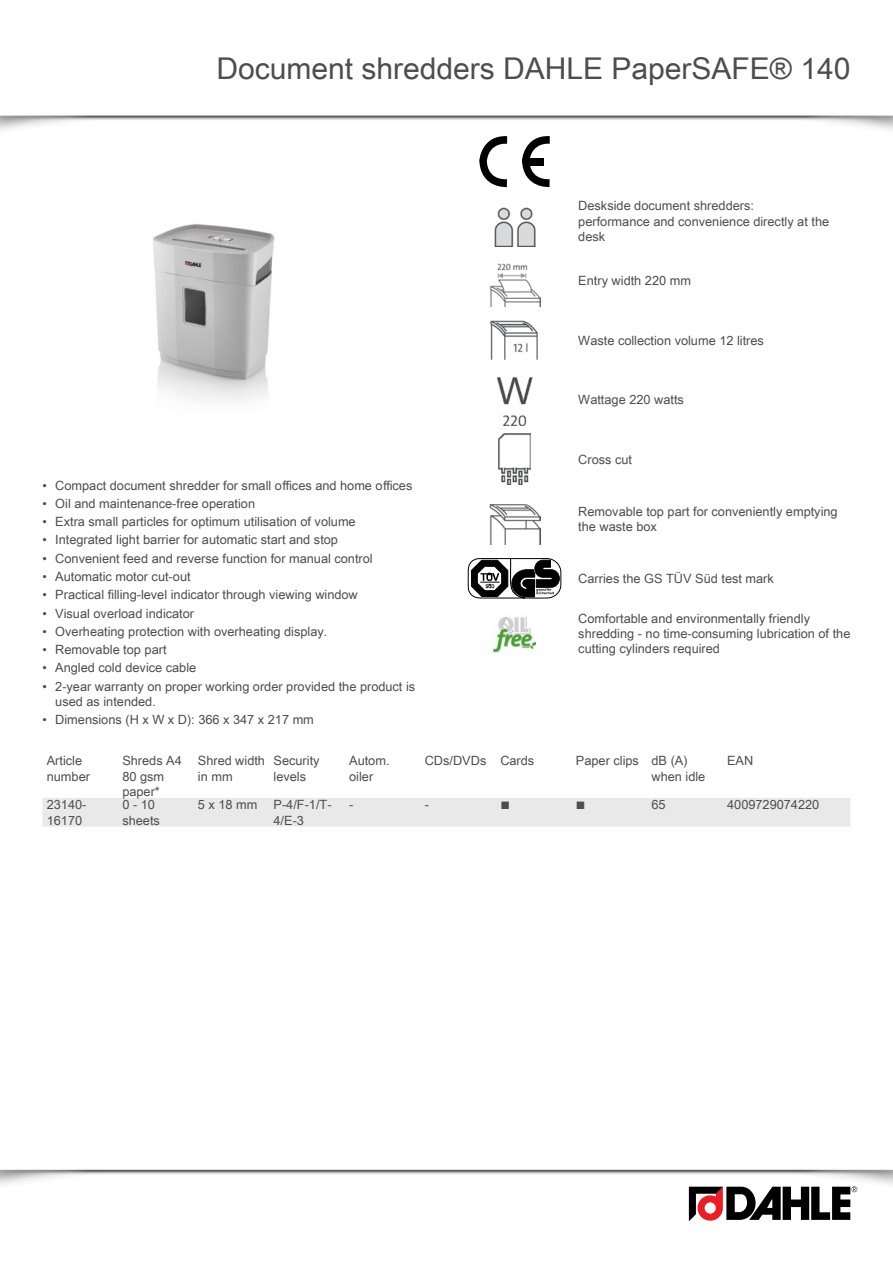
<style>
.page{position:relative;width:893px;height:1263px;background:#fff}
.page>*{position:absolute;margin:0;border:0;box-sizing:border-box;transform-origin:0 0}
.overline_dah{font:30px "Arial Unicode MS";color:#4d4d4f}
.fliesstext_dah{font:12.75px/15.3px "Arial Unicode MS";color:#4d4d4f}
.tabelle_ueberschrift{font:12.75px/15.3px "Arial Unicode MS";color:#4d4d4f}
.tabelle_dah{font:12.75px/15.3px "Arial Unicode MS";color:#4d4d4f}
.tabelle_dah-2{font:12.75px "Wingdings";color:#4d4d4f}
</style>
<div class="page">
<img style="left:0;top:115px;width:893px;height:29px">
<img style="left:0;top:1169px;width:893px;height:47px">
<svg style="left:689px;top:1186px;width:168px;height:35px"></svg>
<img style="left:153px;top:223px;width:122px;height:178px">
<svg style="left:479px;top:136px;width:28px;height:51px"></svg>
<svg style="left:522px;top:136px;width:28px;height:51px"></svg>
<img style="left:494px;top:207px;width:42px;height:40px">
<img style="left:489px;top:263px;width:51px;height:43px">
<img style="left:490px;top:320px;width:48px;height:41px">
<img style="left:496px;top:377px;width:37px;height:48px">
<img style="left:499px;top:434px;width:31px;height:51px">
<img style="left:489px;top:504px;width:51px;height:40px">
<svg style="left:468px;top:558px;width:92px;height:40px"></svg>
<img style="left:493px;top:616px;width:43px;height:37px">
<div style="left:43px;top:798px;width:807px;height:29px;background:#e9e9ea"></div>
<p class="overline_dah" style="left:216px;top:47px;width:636px">Document shredders DAHLE PaperSAFE® 140</p>
<p class="fliesstext_dah" style="left:578px;top:198px;width:177px">Deskside document shredders:</p>
<p class="fliesstext_dah" style="left:578px;top:213px;width:252px">performance and convenience directly at the desk</p>
<p class="fliesstext_dah" style="left:578px;top:273px;width:114px">Entry width 220 mm</p>
<p class="fliesstext_dah" style="left:578px;top:332px;width:187px">Waste collection volume 12 litres</p>
<p class="fliesstext_dah" style="left:578px;top:392px;width:107px">Wattage 220 watts</p>
<p class="fliesstext_dah" style="left:43px;top:477px;width:371px">• Compact document shredder for small offices and home offices</p>
<p class="fliesstext_dah" style="left:43px;top:495px;width:214px">• Oil and maintenance-free operation</p>
<p class="fliesstext_dah" style="left:43px;top:514px;width:315px">• Extra small particles for optimum utilisation of volume</p>
<p class="fliesstext_dah" style="left:43px;top:532px;width:297px">• Integrated light barrier for automatic start and stop</p>
<p class="fliesstext_dah" style="left:43px;top:550px;width:332px">• Convenient feed and reverse function for manual control</p>
<p class="fliesstext_dah" style="left:43px;top:569px;width:150px">• Automatic motor cut-out</p>
<p class="fliesstext_dah" style="left:43px;top:587px;width:317px">• Practical filling-level indicator through viewing window</p>
<p class="fliesstext_dah" style="left:43px;top:605px;width:153px">• Visual overload indicator</p>
<p class="fliesstext_dah" style="left:43px;top:623px;width:286px">• Overheating protection with overheating display.</p>
<p class="fliesstext_dah" style="left:43px;top:642px;width:126px">• Removable top part</p>
<p class="fliesstext_dah" style="left:43px;top:660px;width:155px">• Angled cold device cable</p>
<p class="fliesstext_dah" style="left:55px;top:678px;width:361px;text-indent:-13px">• 2-year warranty on proper working order provided the product is used as intended.</p>
<p class="fliesstext_dah" style="left:43px;top:712px;width:273px">• Dimensions (H x W x D): 366 x 347 x 217 mm</p>
<p class="fliesstext_dah" style="left:578px;top:451px;width:55px">Cross cut</p>
<p class="fliesstext_dah" style="left:578px;top:503px;width:261px">Removable top part for conveniently emptying the waste box</p>
<p class="fliesstext_dah" style="left:578px;top:570px;width:197px">Carries the GS TÜV Süd test mark</p>
<p class="fliesstext_dah" style="left:578px;top:610px;width:274px">Comfortable and environmentally friendly shredding - no time-consuming lubrication of the cutting cylinders required</p>
<p class="tabelle_ueberschrift" style="left:47px;top:753px;width:45px">Article number</p>
<p class="tabelle_ueberschrift" style="left:122px;top:753px;width:61px">Shreds A4<br>80 gsm paper*</p>
<p class="tabelle_ueberschrift" style="left:198px;top:753px;width:69px">Shred width in mm</p>
<p class="tabelle_ueberschrift" style="left:274px;top:753px;width:48px">Security levels</p>
<p class="tabelle_ueberschrift" style="left:349px;top:753px;width:42px">Autom. oiler</p>
<p class="tabelle_ueberschrift" style="left:425px;top:753px;width:63px">CDs/DVDs</p>
<p class="tabelle_ueberschrift" style="left:500px;top:753px;width:36px">Cards</p>
<p class="tabelle_ueberschrift" style="left:576px;top:753px;width:65px">Paper clips</p>
<p class="tabelle_ueberschrift" style="left:651px;top:753px;width:55px">dB (A) when idle</p>
<p class="tabelle_ueberschrift" style="left:727px;top:753px;width:28px">EAN</p>
<p class="tabelle_ueberschrift" style="left:47px;top:797px;width:41px">23140-<br>16170</p>
<p class="tabelle_dah" style="left:122px;top:797px;width:39px">0 - 10 sheets</p>
<p class="tabelle_dah" style="left:198px;top:797px;width:61px">5 x 18 mm</p>
<p class="tabelle_dah" style="left:274px;top:797px;width:60px">P-4/F-1/T-<br>4/E-3</p>
<p class="tabelle_dah" style="left:349px;top:797px;width:6px">-</p>
<p class="tabelle_dah" style="left:425px;top:797px;width:6px">-</p>
<p class="tabelle_dah-2" style="left:500px;top:798px;width:11px">■</p>
<p class="tabelle_dah-2" style="left:576px;top:798px;width:11px">■</p>
<p class="tabelle_dah" style="left:651px;top:797px;width:16px">65</p>
<p class="tabelle_dah" style="left:727px;top:797px;width:94px">4009729074220</p>
</div>
